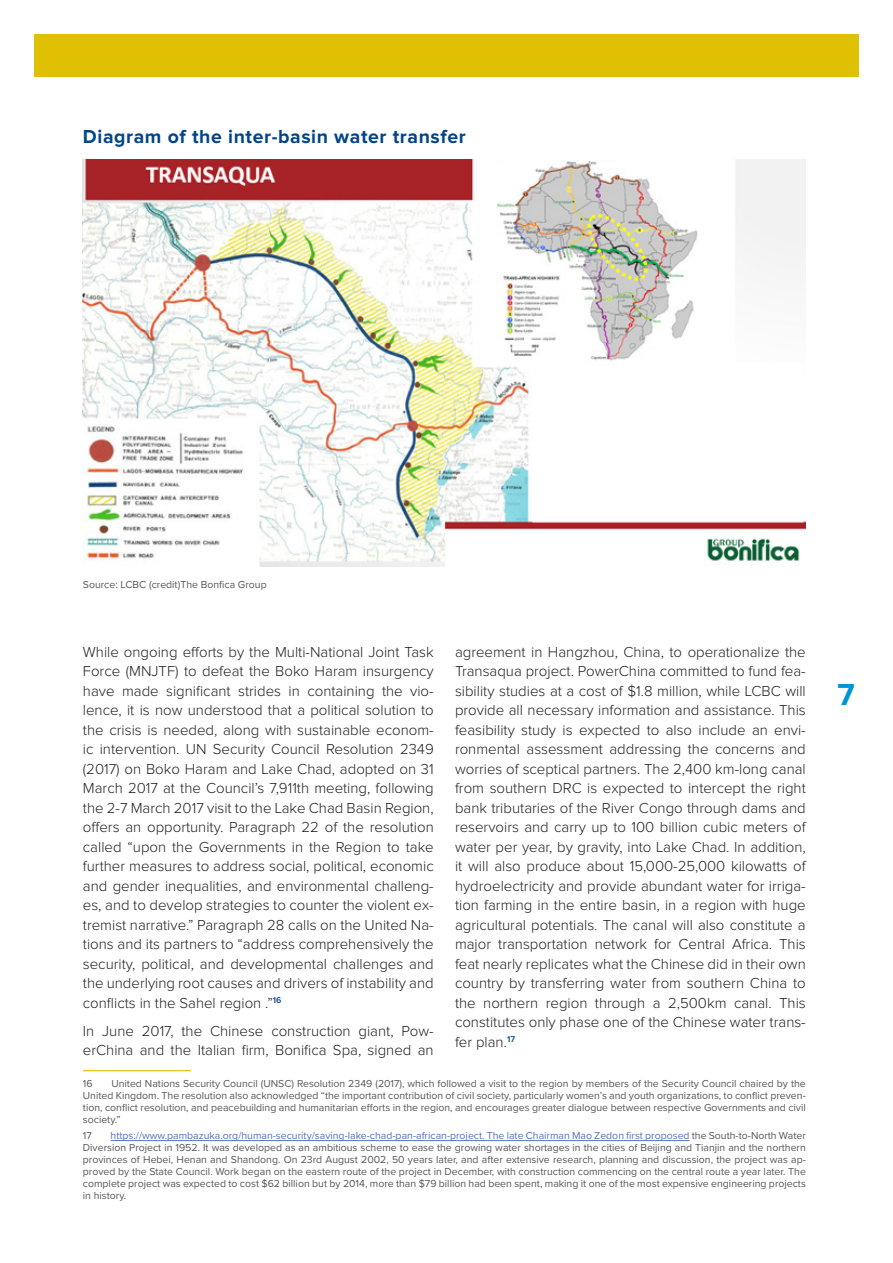
<style>
.page{position:relative;width:893px;height:1263px;background:#fff}
.page>*{position:absolute;margin:0;border:0;box-sizing:border-box;transform-origin:0 0}
.t1{font:700 31.5px "Proxima Nova";color:#0094d5}
.Table_heading{font:700 19.5px "Proxima Nova";letter-spacing:.03em;color:#014588}
.Body{font:300 15px/19.5px "Proxima Nova";color:#231f20;text-align:justify}
.Footnote{font:10.5px/12px "Proxima Nova";color:#57585a;text-align:justify}
.s1{color:#5274b9}
</style>
<div class="page">
<div style="left:34px;top:34px;width:825px;height:43px;background:#e0c003"></div>
<hr style="left:83px;top:1070px;width:108px;height:1px;background:#e0c003">
<hr style="left:111px;top:1140px;width:579px;height:1px;background:#5274b9">
<img style="left:83px;top:160px;width:723px;height:406px">
<p class="Table_heading" style="left:83px;top:125px;width:384px">Diagram of the inter-basin water transfer</p>
<p class="Footnote" style="left:83px;top:578px;width:185px">Source: LCBC (credit)The Bonfica Group</p>
<p class="Body" style="left:83px;top:642px;width:352px">While ongoing efforts by the Multi-National Joint Task Force (MNJTF) to defeat the Boko Haram insurgency have made significant strides in containing the vio&shy;lence, it is now understood that a political solution to the crisis is needed, along with sustainable econom&shy;ic intervention. UN Security Council Resolution 2349 (2017) on Boko Haram and Lake Chad, adopted on 31<br>March 2017 at the Council’s 7,911th meeting, following the 2-7 March 2017 visit to the Lake Chad Basin Region, offers an opportunity. Paragraph 22 of the resolution called “upon the Governments in the Region to take further measures to address social, political, economic and gender inequalities, and environmental challeng&shy;es, and to develop strategies to counter the violent ex&shy;tremist narrative.” Paragraph 28 calls on the United Na&shy;tions and its partners to “address comprehensively the security, political, and developmental challenges and the underlying root causes and drivers of instability and conflicts in the Sahel region .”<sup>16</sup></p>
<p class="Body" style="left:83px;top:1021px;width:352px">In June 2017, the Chinese construction giant, Pow&shy;erChina and the Italian firm, Bonifica Spa, signed an</p>
<p class="Body" style="left:455px;top:642px;width:352px">agreement in Hangzhou, China, to operationalize the Transaqua project. PowerChina committed to fund fea&shy;sibility studies at a cost of $1.8 million, while LCBC will provide all necessary information and assistance. This feasibility study is expected to also include an envi&shy;ronmental assessment addressing the concerns and worries of sceptical partners. The 2,400 km-long canal from southern DRC is expected to intercept the right bank tributaries of the River Congo through dams and reservoirs and carry up to 100 billion cubic meters of water per year, by gravity, into Lake Chad. In addition, it will also produce about 15,000-25,000 kilowatts of hydroelectricity and provide abundant water for irriga&shy;tion farming in the entire basin, in a region with huge agricultural potentials. The canal will also constitute a major transportation network for Central Africa. This feat nearly replicates what the Chinese did in their own country by transferring water from southern China to the northern region through a 2,500km canal. This constitutes only phase one of the Chinese water trans&shy;fer plan.<sup>17</sup></p>
<p class="Footnote" style="left:83px;top:1077px;width:724px;text-indent:29px">United Nations Security Council (UNSC) Resolution 2349 (2017), which followed a visit to the region by members of the Security Council chaired by the United Kingdom. The resolution also acknowledged “the important contribution of civil society, particularly women’s and youth organizations, to conflict preven&shy;tion, conflict resolution, and peacebuilding and humanitarian efforts in the region, and encourages greater dialogue between respective Governments and civil society.”</p>
<p class="Footnote" style="left:83px;top:1129px;width:10px">17</p>
<p class="Footnote" style="left:83px;top:1077px;width:11px">16</p>
<p class="Footnote" style="left:83px;top:1129px;width:724px;text-indent:28px"><span class="s1">https://www.pambazuka.org/human-security/saving-lake-chad-pan-african-project. The late Chairman Mao Zedon first proposed</span> the South-to-North Water Diversion Project in 1952. It was developed as an ambitious scheme to ease the growing water shortages in the cities of Beijing and Tianjin and the northern provinces of Hebei, Henan and Shandong. On 23rd August 2002, 50 years later, and after extensive research, planning and discussion, the project was ap&shy;proved by the State Council. Work began on the eastern route of the project in December, with construction commencing on the central route a year later. The complete project was expected to cost $62 billion but by 2014, more than $79 billion had been spent, making it one of the most expensive engineering projects in history.</p>
<p class="t1" style="left:837px;top:677px;width:19px">7</p>
</div>
